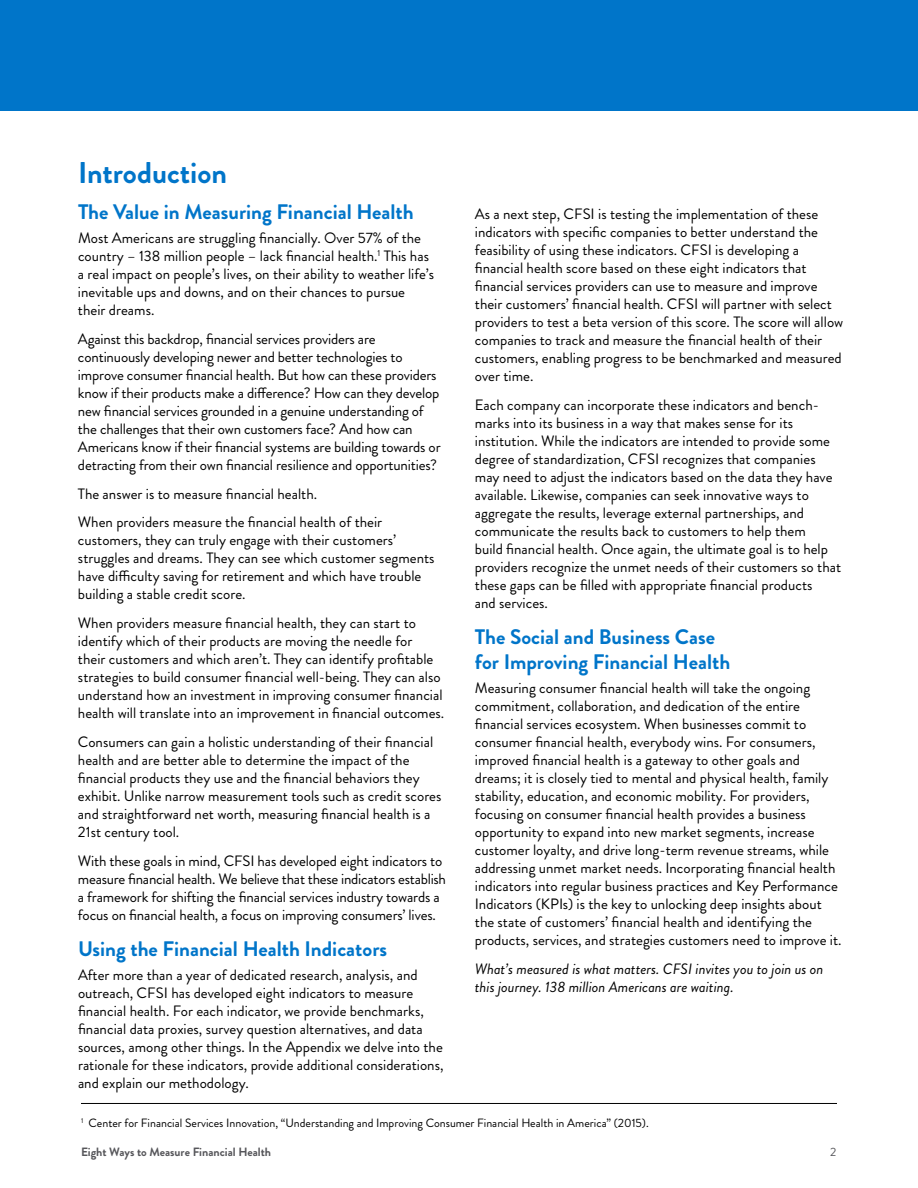
<style>
.page{position:relative;width:918px;height:1188px;background:#fff}
.page>*{position:absolute;margin:0;border:0;box-sizing:border-box;transform-origin:0 0}
.t1{font:700 30px "Brandon Grotesque";color:#0075c9}
.t2{font:700 21px/25.2px "Brandon Grotesque";color:#0075c9}
.t3{font:15px/18px "Brandon Grotesque";color:#000}
.t4{font:italic 15px/18px "Brandon Grotesque";color:#000}
.t5{font:12px "Brandon Grotesque";color:#000}
.t6{font:700 12px "Brandon Grotesque";color:#56565a}
.t7{font:12px "Brandon Grotesque";color:#56565a}
</style>
<div class="page">
<div style="left:0;top:0;width:918px;height:110px;background:#0075c9"></div>
<hr style="left:81px;top:1103px;width:756px;height:1px;background:#000">
<h1 class="t1" style="left:78px;top:152px;width:151px">Introduction</h1>
<h2 class="t2" style="left:78px;top:199px;width:337px">The Value in Measuring Financial Health</h2>
<p class="t3" style="left:78px;top:229px;width:358px">Most Americans are struggling financially. Over 57% of the country – 138 million people – lack financial health.<sup>1</sup> This has a real impact on people’s lives, on their ability to weather life’s inevitable ups and downs, and on their chances to pursue their dreams.</p>
<p class="t3" style="left:78px;top:330px;width:364px">Against this backdrop, financial services providers are continuously developing newer and better technologies to improve consumer financial health. But how can these providers know if their products make a difference? How can they develop new financial services grounded in a genuine understanding of the challenges that their own customers face? And how can Americans know if their financial systems are building towards or detracting from their own financial resilience and opportunities?</p>
<p class="t3" style="left:78px;top:479px;width:306px;line-height:28.8px">The answer is to measure financial health.<br>When providers measure the financial health of their</p>
<p class="t3" style="left:78px;top:531px;width:358px">customers, they can truly engage with their customers’ struggles and dreams. They can see which customer segments have difficulty saving for retirement and which have trouble building a stable credit score.</p>
<p class="t3" style="left:78px;top:614px;width:368px">When providers measure financial health, they can start to identify which of their products are moving the needle for<br>their customers and which aren’t. They can identify profitable strategies to build consumer financial well-being. They can also understand how an investment in improving consumer financial health will translate into an improvement in financial outcomes.</p>
<p class="t3" style="left:78px;top:733px;width:365px">Consumers can gain a holistic understanding of their financial health and are better able to determine the impact of the financial products they use and the financial behaviors they exhibit. Unlike narrow measurement tools such as credit scores and straightforward net worth, measuring financial health is a 21st century tool.</p>
<p class="t3" style="left:78px;top:852px;width:370px">With these goals in mind, CFSI has developed eight indicators to measure financial health. We believe that these indicators establish a framework for shifting the financial services industry towards a focus on financial health, a focus on improving consumers’ lives.</p>
<h2 class="t2" style="left:78px;top:936px;width:311px">Using the Financial Health Indicators</h2>
<p class="t3" style="left:78px;top:966px;width:367px">After more than a year of dedicated research, analysis, and outreach, CFSI has developed eight indicators to measure financial health. For each indicator, we provide benchmarks, financial data proxies, survey question alternatives, and data sources, among other things. In the Appendix we delve into the rationale for these indicators, provide additional considerations, and explain our methodology.</p>
<p class="t3" style="left:475px;top:205px;width:370px">As a next step, CFSI is testing the implementation of these indicators with specific companies to better understand the feasibility of using these indicators. CFSI is developing a financial health score based on these eight indicators that financial services providers can use to measure and improve their customers’ financial health. CFSI will partner with select providers to test a beta version of this score. The score will allow companies to track and measure the financial health of their customers, enabling progress to be benchmarked and measured over time.</p>
<p class="t3" style="left:475px;top:396px;width:368px">Each company can incorporate these indicators and bench&shy;marks into its business in a way that makes sense for its institution. While the indicators are intended to provide some degree of standardization, CFSI recognizes that companies may need to adjust the indicators based on the data they have available. Likewise, companies can seek innovative ways to aggregate the results, leverage external partnerships, and communicate the results back to customers to help them<br>build financial health. Once again, the ultimate goal is to help providers recognize the unmet needs of their customers so that these gaps can be filled with appropriate financial products<br>and services.</p>
<h2 class="t2" style="left:475px;top:624px;width:257px">The Social and Business Case for Improving Financial Health</h2>
<p class="t3" style="left:475px;top:679px;width:368px">Measuring consumer financial health will take the ongoing commitment, collaboration, and dedication of the entire financial services ecosystem. When businesses commit to consumer financial health, everybody wins. For consumers, improved financial health is a gateway to other goals and dreams; it is closely tied to mental and physical health, family stability, education, and economic mobility. For providers, focusing on consumer financial health provides a business opportunity to expand into new market segments, increase customer loyalty, and drive long-term revenue streams, while addressing unmet market needs. Incorporating financial health indicators into regular business practices and Key Performance Indicators (KPIs) is the key to unlocking deep insights about the state of customers’ financial health and identifying the products, services, and strategies customers need to improve it.</p>
<p class="t4" style="left:475px;top:960px;width:350px">What’s measured is what matters. CFSI invites you to join us on this journey. 138 million Americans are waiting.</p>
<p class="t5" style="left:81px;top:1114px;width:569px"><sup>1</sup> Center for Financial Services Innovation, “Understanding and Improving Consumer Financial Health in America” (2015).</p>
<p class="t6" style="left:81px;top:1143px;width:192px">Eight Ways to Measure Financial Health</p>
<p class="t7" style="left:830px;top:1144px;width:8px">2</p>
</div>
